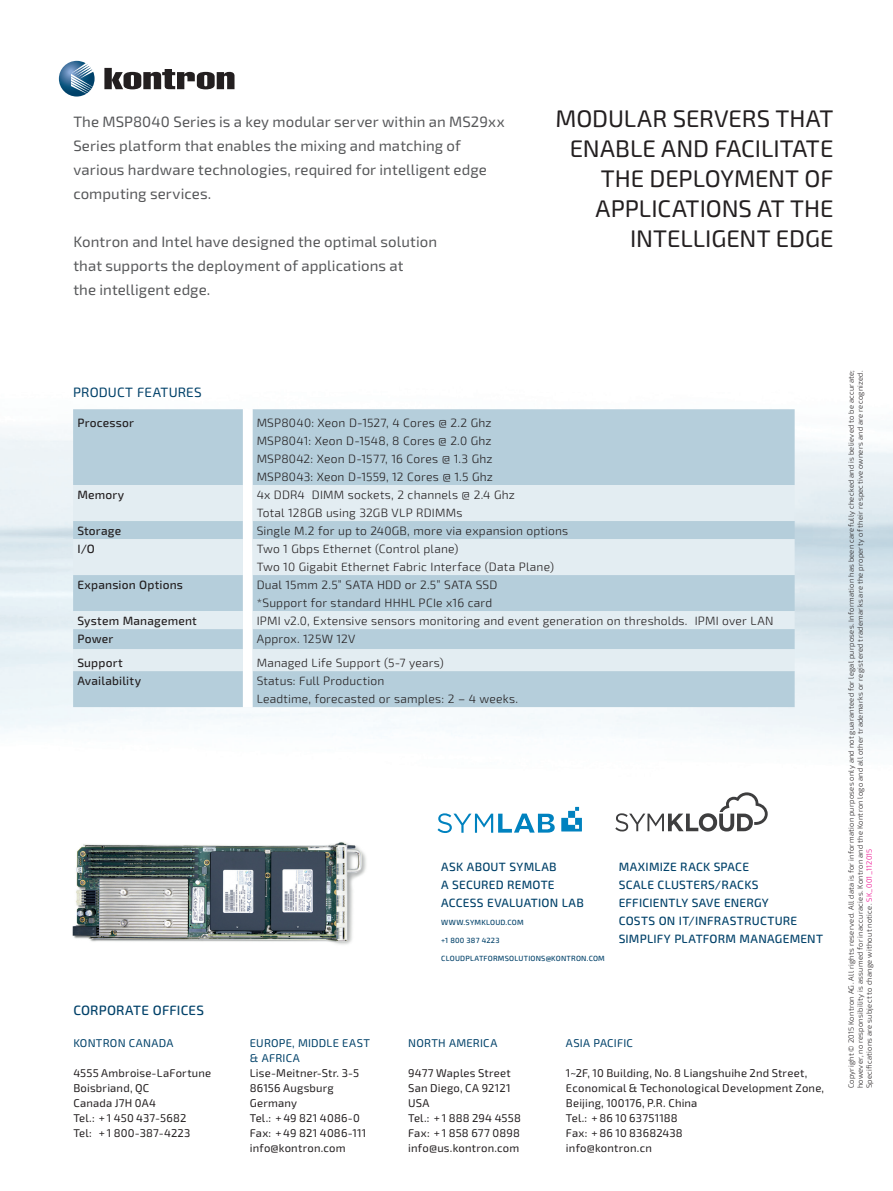
<style>
.page{position:relative;width:893px;height:1191px;background:#fff}
.page>*{position:absolute;margin:0;border:0;box-sizing:border-box;transform-origin:0 0}
.t1{font:24px/30px "Exo 2";letter-spacing:-.005em;color:#231f20;text-align:right}
.t2{font:15px/24px "Exo 2";letter-spacing:.005em;color:#57585a}
.t3{font:500 13.5px "Exo 2";letter-spacing:.01em;color:#004169}
.t4{font:13.5px "Exo 2";letter-spacing:.01em;color:#004169}
.t5{font:300 12px/18px "Exo 2";letter-spacing:.015em;color:#231f20}
.t6{font:500 12px/18px "Exo 2";letter-spacing:.015em;color:#004169}
.t7{font:500 12px "Exo 2";letter-spacing:.015em;color:#231f20}
.t8{font:11.25px/15px "Exo 2";letter-spacing:.015em;color:#231f20}
.t9{font:11.25px/15px "Exo 2";letter-spacing:.02em;color:#004169}
.t10{font:300 7.5px/9px "Exo 2";letter-spacing:.035em;color:#231f20;text-align:justify}
.t11{font:500 7.5px "Exo 2";letter-spacing:.025em;color:#004169}
.s1{color:#ed028c}
</style>
<div class="page">
<svg style="left:59px;top:61px;width:36px;height:36px"></svg>
<svg style="left:104px;top:68px;width:130px;height:21px"></svg>
<svg style="left:437px;top:813px;width:118px;height:20px"></svg>
<svg style="left:561px;top:818px;width:21px;height:13px"></svg>
<div style="left:568px;top:811px;width:7px;height:7px;background:#0082bf"></div>
<svg style="left:575px;top:807px;width:4px;height:4px"></svg>
<svg style="left:615px;top:792px;width:153px;height:39px"></svg>
<div style="left:73px;top:409px;width:722px;height:298px;background:#b5cedb"></div>
<svg style="left:243px;top:409px;width:9px;height:298px"></svg>
<svg style="left:73px;top:485px;width:722px;height:186px;background:#d1e1e9"></svg>
<img style="left:72px;top:841px;width:295px;height:104px">
<p class="t2" style="left:73px;top:109px;width:433px">The MSP8040 Series is a key modular server within an MS29xx Series platform that enables the mixing and matching of various hardware technologies, required for intelligent edge computing services.</p>
<p class="t2" style="left:73px;top:229px;width:365px">Kontron and Intel have designed the optimal solution that supports the deployment of applications at<br>the intelligent edge.</p>
<h1 class="t1" style="left:555px;top:102px;width:279px">MODULAR SERVERS THAT<br>ENABLE AND FACILITATE<br>THE DEPLOYMENT OF<br>APPLICATIONS AT THE<br>INTELLIGENT EDGE</h1>
<p class="t4" style="left:73px;top:382px;width:130px">PRODUCT FEATURES</p>
<p class="t7" style="left:77px;top:414px;width:58px">Processor</p>
<p class="t5" style="left:257px;top:414px;width:238px;text-align:justify">MSP8040: Xeon D-1527, 4 Cores @ 2.2 Ghz MSP8041: Xeon D-1548, 8 Cores @ 2.0 Ghz MSP8042: Xeon D-1577, 16 Cores @ 1.3 Ghz MSP8043: Xeon D-1559, 12 Cores @ 1.5 Ghz</p>
<p class="t7" style="left:77px;top:486px;width:48px">Memory</p>
<p class="t5" style="left:257px;top:486px;width:260px">4x DDR4 DIMM sockets, 2 channels @ 2.4 Ghz<br>Total 128GB using 32GB VLP RDIMMs</p>
<p class="t7" style="left:77px;top:522px;width:45px">Storage</p>
<p class="t5" style="left:257px;top:522px;width:313px">Single M.2 for up to 240GB, more via expansion options</p>
<p class="t7" style="left:77px;top:540px;width:19px">I/O</p>
<p class="t5" style="left:257px;top:540px;width:299px">Two 1 Gbps Ethernet (Control plane)<br>Two 10 Gigabit Ethernet Fabric Interface (Data Plane)</p>
<p class="t7" style="left:77px;top:576px;width:107px">Expansion Options</p>
<p class="t5" style="left:257px;top:576px;width:242px">Dual 15mm 2.5” SATA HDD or 2.5” SATA SSD *Support for standard HHHL PCIe x16 card</p>
<p class="t7" style="left:77px;top:612px;width:121px">System Management</p>
<p class="t5" style="left:257px;top:612px;width:518px">IPMI v2.0, Extensive sensors monitoring and event generation on thresholds. IPMI over LAN</p>
<p class="t7" style="left:77px;top:630px;width:37px">Power</p>
<p class="t5" style="left:257px;top:630px;width:100px">Approx. 125W 12V</p>
<p class="t7" style="left:77px;top:654px;width:47px">Support</p>
<p class="t5" style="left:257px;top:654px;width:189px">Managed Life Support (5-7 years)</p>
<p class="t7" style="left:77px;top:672px;width:65px">Availability</p>
<p class="t5" style="left:257px;top:672px;width:263px">Status: Full Production<br>Leadtime, forecasted or samples: 2 – 4 weeks.</p>
<p class="t3" style="left:73px;top:1000px;width:132px">CORPORATE OFFICES</p>
<p class="t9" style="left:73px;top:1035px;width:102px">KONTRON CANADA</p>
<p class="t8" style="left:73px;top:1065px;width:139px">4555 Ambroise-LaFortune<br>Boisbriand, QC<br>Canada J7H 0A4<br>Tel.: + 1 450 437-5682<br>Tel: + 1 800-387-4223</p>
<p class="t9" style="left:250px;top:1035px;width:122px">EUROPE, MIDDLE EAST &amp; AFRICA</p>
<p class="t8" style="left:250px;top:1065px;width:118px">Lise-Meitner-Str. 3-5<br>86156 Augsburg<br>Germany<br>Tel.: + 49 821 4086-0<br>Fax: + 49 821 4086-111 info@kontron.com</p>
<p class="t6" style="left:441px;top:857px;width:144px">ASK ABOUT SYMLAB<br>A SECURED REMOTE<br>ACCESS EVALUATION LAB</p>
<p class="t11" style="left:441px;top:917px;width:84px">WWW.SYMKLOUD.COM</p>
<p class="t11" style="left:441px;top:935px;width:60px">+1 800 387 4223</p>
<p class="t11" style="left:441px;top:953px;width:165px">CLOUDPLATFORMSOLUTIONS@KONTRON.COM</p>
<p class="t6" style="left:619px;top:857px;width:206px">MAXIMIZE RACK SPACE<br>SCALE CLUSTERS/RACKS<br>EFFICIENTLY SAVE ENERGY<br>COSTS ON IT/INFRASTRUCTURE<br>SIMPLIFY PLATFORM MANAGEMENT</p>
<p class="t9" style="left:408px;top:1035px;width:91px">NORTH AMERICA</p>
<p class="t8" style="left:408px;top:1065px;width:114px">9477 Waples Street<br>San Diego, CA 92121<br>USA<br>Tel.: + 1 888 294 4558<br>Fax: + 1 858 677 0898 info@us.kontron.com</p>
<p class="t9" style="left:566px;top:1035px;width:68px">ASIA PACIFIC</p>
<p class="t8" style="left:566px;top:1065px;width:260px">1~2F, 10 Building, No. 8 Liangshuihe 2nd Street,<br>Economical &amp; Techonological Development Zone,<br>Beijing, 100176, P.R. China<br>Tel.: + 86 10 63751188<br>Fax: + 86 10 83682438<br>info@kontron.cn</p>
<p class="t10" style="left:847px;top:1088px;width:720px;rotate:-90deg">Copyright © 2015 Kontron AG. All rights reserved. All data is for information purposes only and not guaranteed for legal purposes. Information has been carefully checked and is believed to be accurate; however, no responsibility is assumed for inaccuracies. Kontron and the Kontron logo and all other trademarks or registered trademarks are the property of their respective owners and are recognized.<br>Specifications are subject to change without notice. <span class="s1">SK_001_112015</span></p>
</div>
